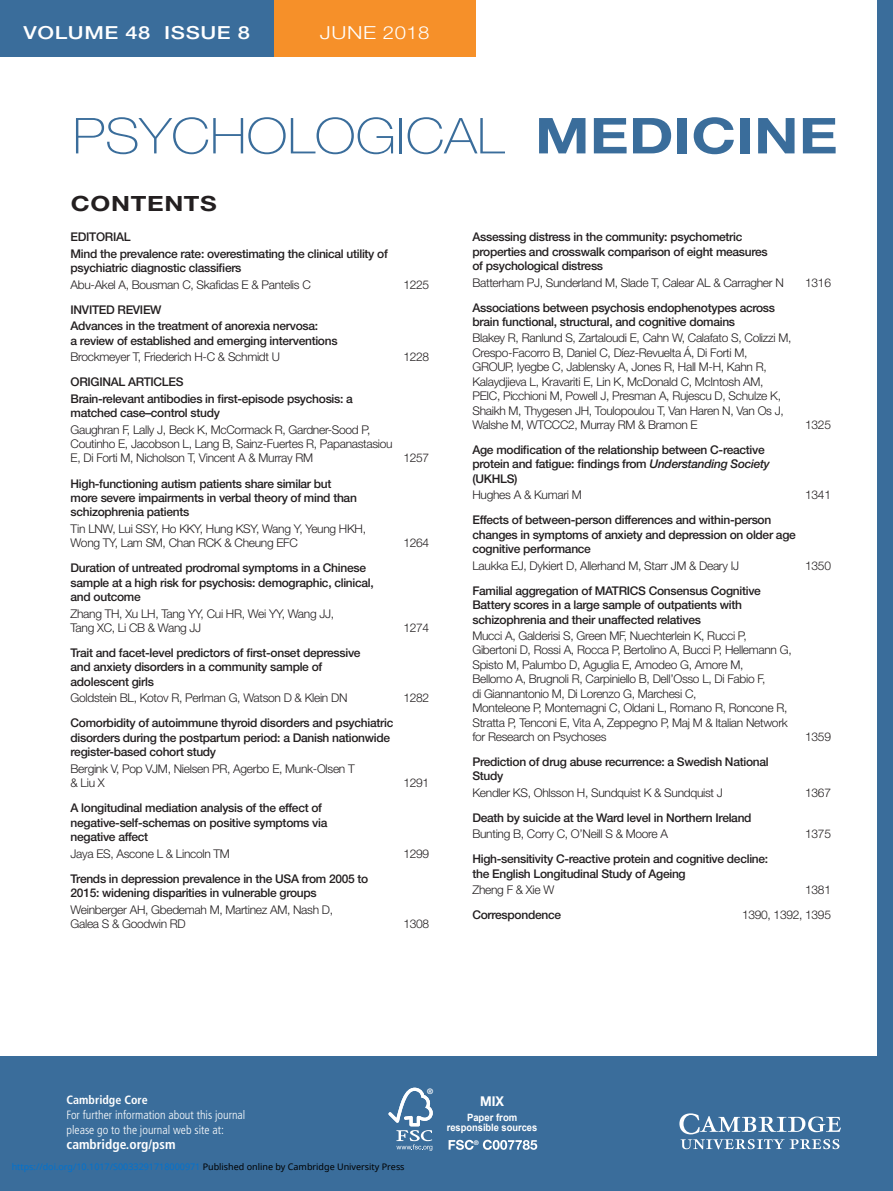
<style>
.page{position:relative;width:893px;height:1191px;background:#fff}
.page>*{position:absolute;margin:0;border:0;box-sizing:border-box;transform-origin:0 0}
.t1{font:100 49.5px "Helvetica Neue";color:#3a6d9b;scale:1.11 1}
.t2{font:700 21px "Helvetica Neue";letter-spacing:.025em;color:#231f20;scale:1.22 1}
.t3{font:500 18px "Helvetica Neue";letter-spacing:.025em;color:#fff;scale:1.22 1}
.t4{font:300 18px "Helvetica Neue";letter-spacing:.025em;color:#fff;scale:1.22 1}
.t5{font:700 condensed 13.5px "Frutiger";color:#fff}
.t6{font:700 13.5px "Helvetica Neue";color:#fff;scale:.95 1}
.t7{font:500 12px/14.4px "Helvetica Neue";letter-spacing:-.025em;color:#231f20}
.t8{font:300 12px/14.4px "Helvetica Neue";letter-spacing:-.025em;color:#231f20}
.t9{font:300 condensed 12px/15px "Frutiger";color:#fff}
.t10{font:700 10.2px "Arial";color:#fff;scale:.91 1}
.t11{font:700 10.05px "Arial";color:#fff;scale:.95 1}
.t12{font:9px "Noto Sans";color:#0172cf}
.t13{font:700 7.65px "Helvetica Neue";color:#fff}
.t14{font:700 6.45px "Helvetica Neue";color:#fff}
.s1{font-weight:700}
.s2{font-weight:500}
.s3{font-weight:300}
.s4{font-style:italic}
.s5{color:#000}
</style>
<div class="page">
<div style="left:0;top:1056px;width:893px;height:135px;background:#3a6d9b"></div>
<svg style="left:679px;top:1113px;width:162px;height:36px"></svg>
<div style="left:0;top:0;width:275px;height:56px;background:#3a6d9b"></div>
<div style="left:274px;top:0;width:202px;height:56px;background:#f69029"></div>
<div style="left:877px;top:0;width:16px;height:1191px;background:#3a6d9b"></div>
<svg style="left:388px;top:1087px;width:45px;height:63px"></svg>
<svg style="left:449px;top:1139px;width:25px;height:10px"></svg>
<svg style="left:483px;top:1139px;width:54px;height:10px"></svg>
<p class="t3" style="left:24px;top:26px;width:187px">VOLUME 48 ISSUE 8</p>
<p class="t4" style="left:320px;top:26px;width:91px">JUNE 2018</p>
<p class="t1" style="left:72px;top:118px;width:691px">PSYCHOLOGICAL <span class="s1">MEDICINE</span></p>
<p class="t2" style="left:71px;top:196px;width:121px">CONTENTS</p>
<p class="t7" style="left:71px;top:230px;width:319px;line-height:16.5px">EDITORIAL<br>Mind the prevalence rate: overestimating the clinical utility of</p>
<p class="t8" style="left:71px;top:261px;width:242px;line-height:16.5px"><span class="s2">psychiatric diagnostic classifiers<br></span>Abu-Akel A, Bousman C, Skafidas E &amp; Pantelis C</p>
<p class="t7" style="left:71px;top:302px;width:249px;line-height:16.5px">INVITED REVIEW<br>Advances in the treatment of anorexia nervosa:</p>
<p class="t7" style="left:71px;top:333px;width:268px;line-height:16.5px">a review of established and emerging interventions<br><span class="s3">Brockmeyer T , Friederich H-C &amp; Schmidt U</span></p>
<p class="t7" style="left:71px;top:375px;width:284px;line-height:16.5px">ORIGINAL ARTICLES<br>Brain-relevant antibodies in first-episode psychosis: a</p>
<p class="t8" style="left:71px;top:406px;width:301px;line-height:16.5px"><span class="s2">matched case–control study<br></span>Gaughran F, Lally J, Beck K, McCormack R, Gardner-Sood P,</p>
<p class="t8" style="left:71px;top:438px;width:324px">Coutinho E, Jacobson L, Lang B, Sainz-Fuertes R, Papanastasiou<br>E, Di Forti M, Nicholson T, Vincent A &amp; Murray RM</p>
<p class="t7" style="left:71px;top:477px;width:288px">High-functioning autism patients share similar but more severe impairments in verbal theory of mind than schizophrenia patients</p>
<p class="t8" style="left:71px;top:522px;width:297px">Tin LNW, Lui SSY, Ho KKY, Hung KSY, Wang Y, Yeung HKH,<br>Wong TY, Lam SM, Chan RCK &amp; Cheung EFC</p>
<p class="t7" style="left:71px;top:562px;width:305px">Duration of untreated prodromal symptoms in a Chinese sample at a high risk for psychosis: demographic, clinical, and outcome</p>
<p class="t8" style="left:71px;top:607px;width:265px">Zhang TH, Xu LH, Tang YY, Cui HR, Wei YY, Wang JJ,<br>Tang XC, Li CB &amp; Wang JJ</p>
<p class="t8" style="left:403px;top:278px;width:27px">1225</p>
<p class="t8" style="left:403px;top:351px;width:27px">1228</p>
<p class="t8" style="left:403px;top:452px;width:27px">1257</p>
<p class="t8" style="left:403px;top:537px;width:27px">1264</p>
<p class="t8" style="left:403px;top:621px;width:27px">1274</p>
<p class="t7" style="left:71px;top:647px;width:292px">Trait and facet-level predictors of first-onset depressive and anxiety disorders in a community sample of adolescent girls</p>
<p class="t8" style="left:71px;top:692px;width:278px">Goldstein BL, Kotov R, Perlman G, Watson D &amp; Klein DN</p>
<p class="t8" style="left:403px;top:692px;width:27px">1282</p>
<p class="t7" style="left:71px;top:717px;width:324px">Comorbidity of autoimmune thyroid disorders and psychiatric disorders during the postpartum period: a Danish nationwide register-based cohort study</p>
<p class="t8" style="left:71px;top:762px;width:286px">Bergink V, Pop VJM, Nielsen PR, Agerbo E, Munk-Olsen T &amp; Liu X</p>
<p class="t8" style="left:403px;top:777px;width:27px">1291</p>
<p class="t7" style="left:71px;top:802px;width:258px">A longitudinal mediation analysis of the effect of negative-self-schemas on positive symptoms via negative affect</p>
<p class="t8" style="left:71px;top:847px;width:161px">Jaya ES, Ascone L &amp; Lincoln TM</p>
<p class="t8" style="left:403px;top:847px;width:27px">1299</p>
<p class="t7" style="left:71px;top:872px;width:299px">Trends in depression prevalence in the USA from 2005 to<br>2015: widening disparities in vulnerable groups</p>
<p class="t8" style="left:71px;top:903px;width:264px">Weinberger AH, Gbedemah M, Martinez AM, Nash D,<br>Galea S &amp; Goodwin RD</p>
<p class="t8" style="left:403px;top:917px;width:27px">1308</p>
<p class="t7" style="left:472px;top:231px;width:297px">Assessing distress in the community: psychometric properties and crosswalk comparison of eight measures of psychological distress</p>
<p class="t8" style="left:472px;top:276px;width:313px">Batterham PJ, Sunderland M, Slade T, Calear AL &amp; Carragher N</p>
<p class="t8" style="left:805px;top:276px;width:27px">1316</p>
<p class="t7" style="left:472px;top:301px;width:304px">Associations between psychosis endophenotypes across brain functional, structural, and cognitive domains</p>
<p class="t8" style="left:472px;top:332px;width:320px">Blakey R, Ranlund S, Zartaloudi E, Cahn W, Calafato S, Colizzi M, Crespo-Facorro B, Daniel C, Díez-Revuelta Á, Di Forti M, GROUP, Iyegbe C, Jablensky A, Jones R, Hall M-H, Kahn R, Kalaydjieva L, Kravariti E, Lin K, McDonald C, McIntosh AM, PEIC, Picchioni M, Powell J, Presman A, Rujescu D, Schulze K, Shaikh M, Thygesen JH, Toulopoulou T, Van Haren N, Van Os J, Walshe M, WTCCC2, Murray RM &amp; Bramon E</p>
<p class="t8" style="left:805px;top:418px;width:27px">1325</p>
<p class="t7" style="left:472px;top:443px;width:299px">Age modification of the relationship between C-reactive protein and fatigue: findings from <span class="s4">Understanding Society </span>(UKHLS)</p>
<p class="t8" style="left:472px;top:489px;width:111px">Hughes A &amp; Kumari M</p>
<p class="t8" style="left:805px;top:489px;width:27px">1341</p>
<p class="t7" style="left:472px;top:514px;width:325px">Effects of between-person differences and within-person changes in symptoms of anxiety and depression on older age cognitive performance</p>
<p class="t8" style="left:472px;top:559px;width:268px">Laukka EJ, Dykiert D, Allerhand M, Starr JM &amp; Deary IJ</p>
<p class="t8" style="left:805px;top:559px;width:27px">1350</p>
<p class="t7" style="left:472px;top:584px;width:290px">Familial aggregation of MATRICS Consensus Cognitive<br>Battery scores in a large sample of outpatients with schizophrenia and their unaffected relatives</p>
<p class="t8" style="left:472px;top:629px;width:321px">Mucci A, Galderisi S, Green MF, Nuechterlein K, Rucci P, Gibertoni D, Rossi A, Rocca P, Bertolino A, Bucci P, Hellemann G, Spisto M, Palumbo D, Aguglia E, Amodeo G, Amore M,<br>Bellomo A, Brugnoli R, Carpiniello B, Dell’Osso L, Di Fabio F,<br>di Giannantonio M, Di Lorenzo G, Marchesi C,<br>Monteleone P, Montemagni C, Oldani L, Romano R, Roncone R, Stratta P, Tenconi E, Vita A, Zeppegno P, Maj M &amp; Italian Network for Research on Psychoses</p>
<p class="t8" style="left:805px;top:730px;width:27px">1359</p>
<p class="t7" style="left:472px;top:755px;width:298px">Prediction of drug abuse recurrence: a Swedish National<br>Study</p>
<p class="t8" style="left:472px;top:786px;width:252px">Kendler KS, Ohlsson H, Sundquist K &amp; Sundquist J</p>
<p class="t8" style="left:805px;top:786px;width:27px">1367</p>
<p class="t7" style="left:472px;top:810px;width:281px;line-height:16.5px">Death by suicide at the Ward level in Northern Ireland<br><span class="s3">Bunting B, Corry C, O’Neill S &amp; Moore A</span></p>
<p class="t8" style="left:805px;top:828px;width:27px">1375</p>
<p class="t7" style="left:472px;top:853px;width:297px">High-sensitivity C-reactive protein and cognitive decline: the English Longitudinal Study of Ageing</p>
<p class="t8" style="left:472px;top:884px;width:83px">Zheng F &amp; Xie W</p>
<p class="t8" style="left:805px;top:884px;width:27px">1381</p>
<p class="t7" style="left:472px;top:909px;width:90px">Correspondence</p>
<p class="t8" style="left:742px;top:909px;width:90px">1390, 1392, 1395</p>
<p class="t9" style="left:67px;top:1093px;width:180px"><span class="s1">Cambridge Core<br></span>For further information about this journal please go to the journal web site at:</p>
<p class="t5" style="left:67px;top:1139px;width:110px">cambridge.org/psm</p>
<p class="t12" style="left:12px;top:1160px;width:394px">https://doi.org/10.1017/S0033291718000971 <span class="s5">Published online by Cambridge University Press</span></p>
<p class="t13" style="left:427px;top:1088px;width:8px">®</p>
<p class="t6" style="left:480px;top:1096px;width:27px">MIX</p>
<p class="t11" style="left:467px;top:1111px;width:54px">Paper from</p>
<p class="t10" style="left:447px;top:1121px;width:101px">responsible sources</p>
<p class="t14" style="left:474px;top:1140px;width:7px">®</p>
</div>
